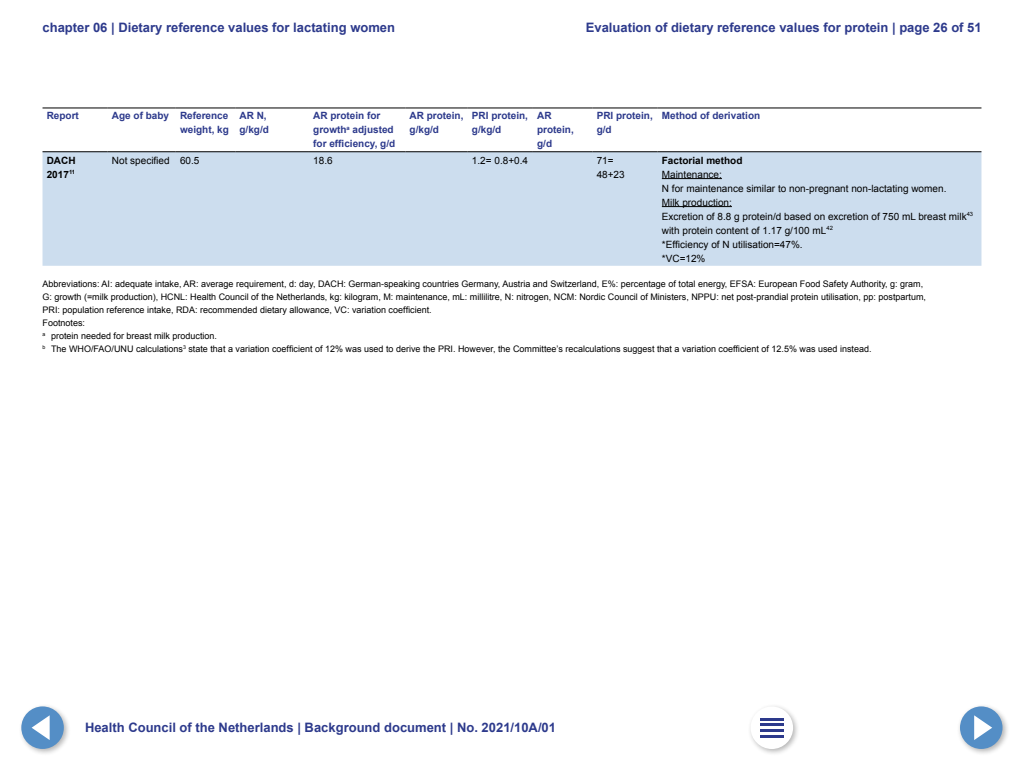
<style>
.page{position:relative;width:1024px;height:768px;background:#fff}
.page>*{position:absolute;margin:0;border:0;box-sizing:border-box;transform-origin:0 0}
.t1{font:700 13px "Arial";color:#2d3a8c}
.Tabeltekst{font:10px/14px "Arial";color:#000}
.Tabeltekst_Vet{font:700 10px/14px "Arial";color:#2d3a8c}
.Tabeltekst-2{font:700 10px "Arial";color:#000}
.Tabeltekst_Vet_Zwart{font:700 10px/14px "Arial";color:#000}
.Brontekst{font:9px "Arial";color:#000}
.Footnote{font:9px "Arial";color:#000}
</style>
<div class="page">
<svg style="left:43px;top:151px;width:938px;height:1px"></svg>
<div style="left:43px;top:153px;width:938px;height:113px;background:#cde"></div>
<hr style="left:108px;top:108px;width:68px;height:1px;background:#000">
<hr style="left:176px;top:108px;width:59px;height:1px;background:#000">
<hr style="left:235px;top:108px;width:74px;height:1px;background:#000">
<hr style="left:309px;top:108px;width:96px;height:1px;background:#000">
<hr style="left:405px;top:108px;width:63px;height:1px;background:#000">
<hr style="left:468px;top:108px;width:65px;height:1px;background:#000">
<hr style="left:533px;top:108px;width:59px;height:1px;background:#000">
<hr style="left:592px;top:108px;width:66px;height:1px;background:#000">
<hr style="left:658px;top:108px;width:323px;height:1px;background:#000">
<hr style="left:43px;top:152px;width:65px;height:1px;background:#000">
<hr style="left:108px;top:152px;width:68px;height:1px;background:#000">
<hr style="left:176px;top:152px;width:59px;height:1px;background:#000">
<hr style="left:235px;top:152px;width:74px;height:1px;background:#000">
<hr style="left:309px;top:152px;width:96px;height:1px;background:#000">
<hr style="left:405px;top:152px;width:63px;height:1px;background:#000">
<hr style="left:468px;top:152px;width:65px;height:1px;background:#000">
<hr style="left:533px;top:152px;width:59px;height:1px;background:#000">
<hr style="left:592px;top:152px;width:66px;height:1px;background:#000">
<hr style="left:658px;top:152px;width:323px;height:1px;background:#000">
<hr style="left:43px;top:108px;width:65px;height:1px;background:#000">
<hr style="left:662px;top:178px;width:60px;height:1px;background:#000">
<hr style="left:662px;top:206px;width:70px;height:1px;background:#000">
<div style="left:18px;top:703px;width:53px;height:53px;background:#000;opacity:.3"></div>
<div style="left:21px;top:706px;width:43px;height:43px;background:#548ec6;border-radius:50%"></div>
<svg style="left:32px;top:715px;width:18px;height:25px"></svg>
<div style="left:747px;top:703px;width:53px;height:53px;background:#000;opacity:.3"></div>
<div style="left:751px;top:707px;width:42px;height:42px;background:#fff;border-radius:50%"></div>
<hr style="left:760px;top:718px;width:24px;height:2px;background:#2d3a8c">
<hr style="left:760px;top:724px;width:24px;height:2px;background:#2d3a8c">
<hr style="left:760px;top:730px;width:24px;height:2px;background:#2d3a8c">
<hr style="left:760px;top:735px;width:24px;height:2px;background:#2d3a8c">
<div style="left:957px;top:703px;width:53px;height:53px;background:#000;opacity:.3"></div>
<div style="left:960px;top:706px;width:43px;height:43px;background:#548ec6;border-radius:50%"></div>
<svg style="left:974px;top:715px;width:18px;height:25px"></svg>
<h1 class="t1" style="left:43px;top:19px;width:354px">chapter 06 | Dietary reference values for lactating women</h1>
<h1 class="t1" style="left:586px;top:19px;width:397px">Evaluation of dietary reference values for protein | page 26 of 51</h1>
<p class="Tabeltekst_Vet" style="left:47px;top:109px;width:34px">Report</p>
<p class="Tabeltekst_Vet" style="left:112px;top:109px;width:59px">Age of baby</p>
<p class="Tabeltekst_Vet" style="left:180px;top:109px;width:50px">Reference weight, kg</p>
<p class="Tabeltekst_Vet" style="left:240px;top:109px;width:29px">AR N,</p>
<p class="Tabeltekst_Vet" style="left:240px;top:123px;width:31px">g/kg/d</p>
<p class="Tabeltekst_Vet" style="left:313px;top:109px;width:84px">AR protein for growth<sup>a</sup> adjusted for efficiency, g/d</p>
<p class="Tabeltekst_Vet" style="left:410px;top:109px;width:55px">AR protein, g/kg/d</p>
<p class="Tabeltekst_Vet" style="left:472px;top:109px;width:58px">PRI protein, g/kg/d</p>
<p class="Tabeltekst_Vet" style="left:537px;top:109px;width:38px">AR protein,</p>
<p class="Tabeltekst_Vet" style="left:537px;top:137px;width:16px">g/d</p>
<p class="Tabeltekst_Vet" style="left:597px;top:109px;width:58px">PRI protein, g/d</p>
<p class="Tabeltekst_Vet" style="left:662px;top:109px;width:100px">Method of derivation</p>
<h3 class="Tabeltekst_Vet_Zwart" style="left:47px;top:153px;width:30px">DACH<br>2017<sup>11</sup></h3>
<p class="Tabeltekst" style="left:112px;top:153px;width:59px">Not specified</p>
<p class="Tabeltekst" style="left:180px;top:153px;width:21px">60.5</p>
<p class="Tabeltekst" style="left:313px;top:153px;width:21px">18.6</p>
<p class="Tabeltekst" style="left:472px;top:153px;width:58px">1.2= 0.8+0.4</p>
<p class="Tabeltekst" style="left:597px;top:153px;width:18px">71=</p>
<p class="Tabeltekst-2" style="left:662px;top:153px;width:82px">Factorial method</p>
<p class="Tabeltekst" style="left:662px;top:167px;width:62px">Maintenance:</p>
<p class="Tabeltekst" style="left:662px;top:181px;width:286px">N for maintenance similar to non-pregnant non-lactating women.</p>
<p class="Tabeltekst" style="left:662px;top:195px;width:72px">Milk production:</p>
<p class="Tabeltekst" style="left:662px;top:209px;width:313px">Excretion of 8.8 g protein/d based on excretion of 750 mL breast milk<sup>43 </sup>with protein content of 1.17 g/100 mL<sup>42</sup></p>
<p class="Tabeltekst" style="left:662px;top:237px;width:142px">*Efficiency of N utilisation=47%.</p>
<p class="Tabeltekst" style="left:662px;top:251px;width:45px">*VC=12%</p>
<p class="Brontekst" style="left:43px;top:278px;width:882px">Abbreviations: AI: adequate intake, AR: average requirement, d: day, DACH: German-speaking countries Germany, Austria and Switzerland, E%: percentage of total energy, EFSA: European Food Safety Authority, g: gram,</p>
<p class="Brontekst" style="left:43px;top:291px;width:885px">G: growth (=milk production), HCNL: Health Council of the Netherlands, kg: kilogram, M: maintenance, mL: millilitre, N: nitrogen, NCM: Nordic Council of Ministers, NPPU: net post-prandial protein utilisation, pp: postpartum,</p>
<p class="Brontekst" style="left:43px;top:304px;width:391px">PRI: population reference intake, RDA: recommended dietary allowance, VC: variation coefficient.</p>
<p class="Brontekst" style="left:43px;top:317px;width:44px">Footnotes:</p>
<p class="Footnote" style="left:43px;top:330px;width:176px"><sup>a</sup> protein needed for breast milk production.</p>
<p class="Footnote" style="left:43px;top:343px;width:831px"><sup>b</sup> The WHO/FAO/UNU calculations<sup>3</sup> state that a variation coefficient of 12% was used to derive the PRI. However, the Committee’s recalculations suggest that a variation coefficient of 12.5% was used instead.</p>
<p class="Tabeltekst" style="left:597px;top:167px;width:30px">48+23</p>
<h1 class="t1" style="left:85px;top:719px;width:473px">Health Council of the Netherlands | Background document | No. 2021/10A/01</h1>
</div>
